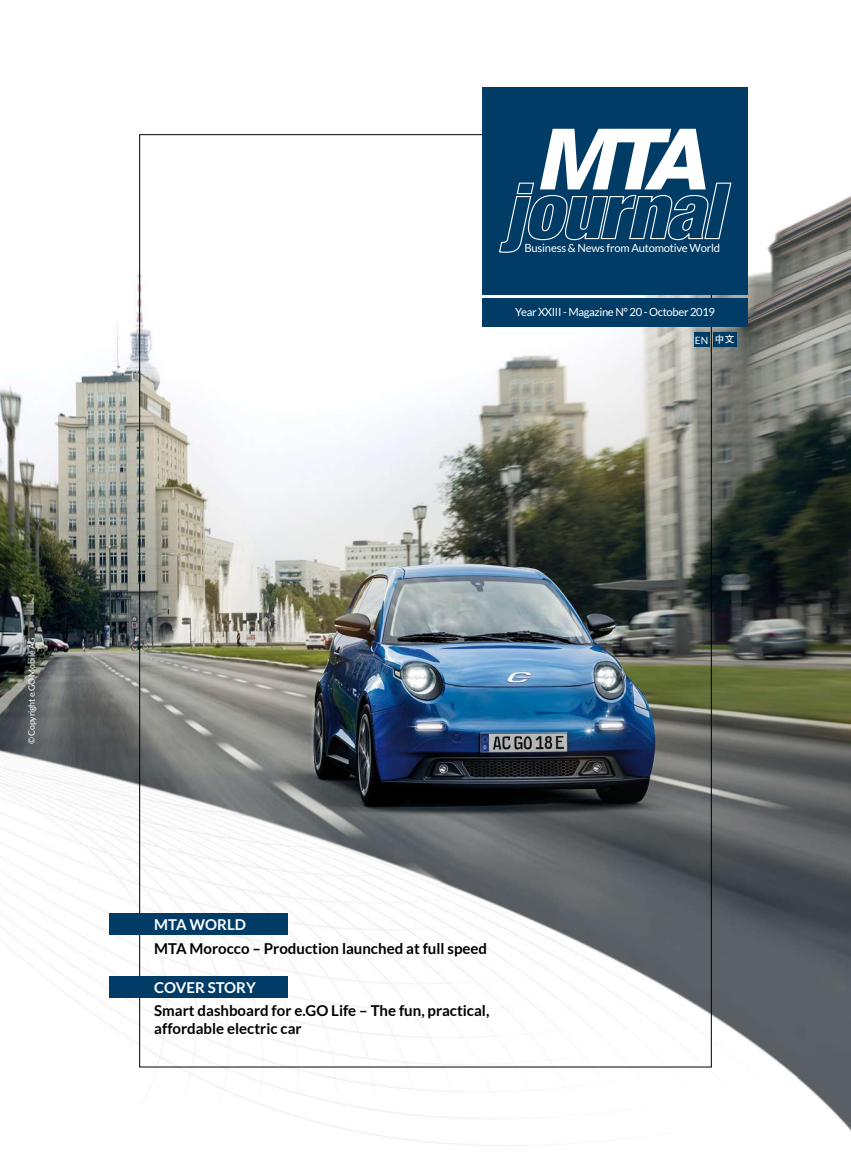
<style>
.page{position:relative;width:851px;height:1170px;background:#fff}
.page>*{position:absolute;margin:0;border:0;box-sizing:border-box;transform-origin:0 0}
.t1{font:700 15px/18px "Lato";color:#000}
.t2{font:700 15px "Lato";color:#fff}
.t3{font:11.25px "Lato";letter-spacing:-.03em;color:#fff}
.t4{font:10px "Lato";color:#fff}
.t5{font:8.75px "Lato";letter-spacing:-.02em;color:#fff}
.s1{font-family:"Adobe Heiti Std"}
</style>
<div class="page">
<img style="left:0;top:196px;width:850px;height:950px">
<div style="left:693px;top:332px;width:16px;height:15px;background:#003c66"></div>
<div style="left:713px;top:332px;width:23px;height:15px;background:#003c66"></div>
<div style="left:482px;top:87px;width:266px;height:208px;background:#003c66"></div>
<svg style="left:499px;top:129px;width:233px;height:124px"></svg>
<div style="left:482px;top:298px;width:266px;height:29px;background:#003c66"></div>
<div style="left:109px;top:912px;width:178px;height:22px;background:#003c66"></div>
<div style="left:109px;top:975px;width:178px;height:22px;background:#003c66"></div>
<p class="t5" style="left:27px;top:744px;width:108px;rotate:-90deg">© Copyright e.GO Mobile AG</p>
<p class="t3" style="left:524px;top:242px;width:197px">Business &amp; News from Automotive World</p>
<p class="t3" style="left:515px;top:306px;width:201px">Year XXIII - Magazine N° 20 - October 2019</p>
<p class="t4" style="left:694px;top:334px;width:41px">EN <span class="s1">中文</span></p>
<p class="t2" style="left:154px;top:915px;width:93px">MTA WORLD</p>
<p class="t1" style="left:154px;top:938px;width:334px">MTA Morocco – Production launched at full speed</p>
<p class="t2" style="left:154px;top:978px;width:103px">COVER STORY</p>
<p class="t1" style="left:154px;top:1001px;width:336px">Smart dashboard for e.GO Life – The fun, practical, affordable electric car</p>
</div>
